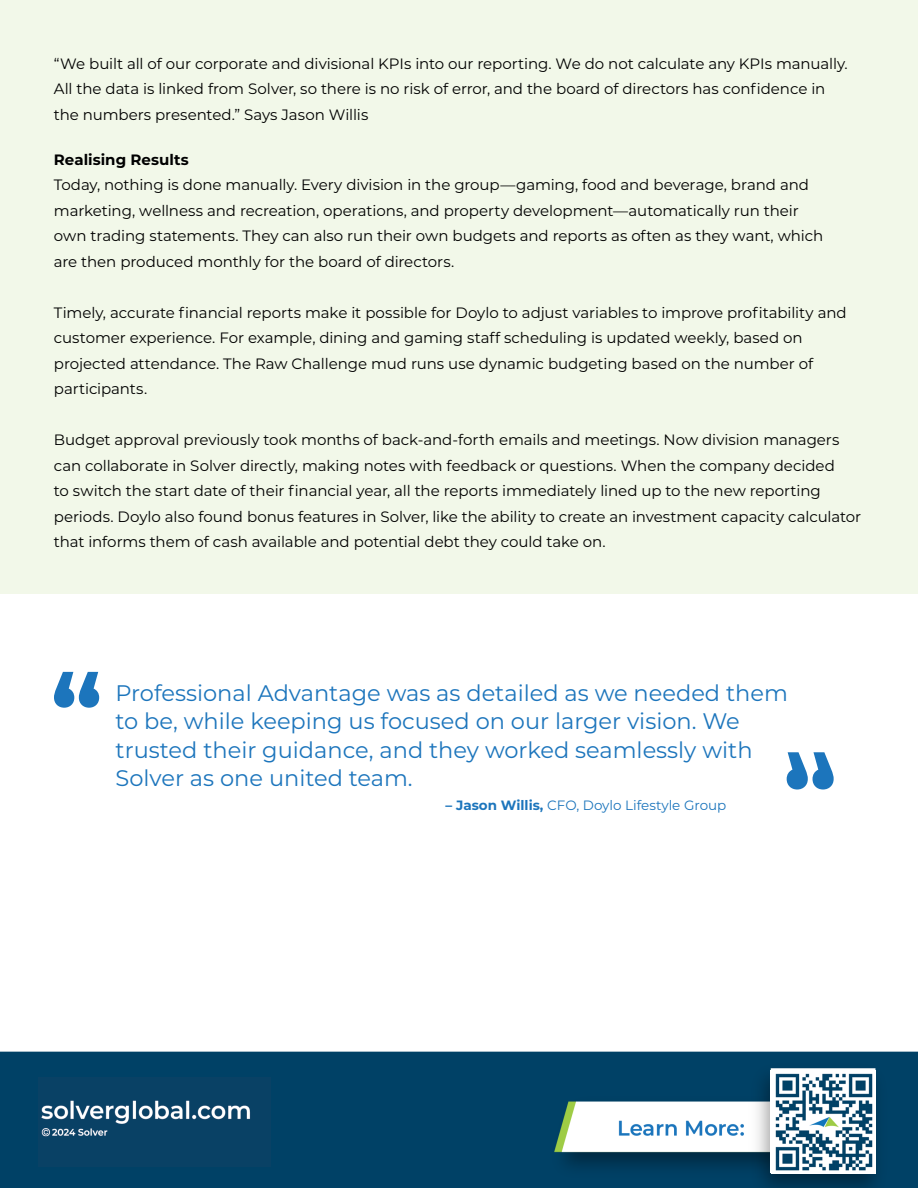
<style>
.page{position:relative;width:918px;height:1188px;background:#fff}
.page>*{position:absolute;margin:0;border:0;box-sizing:border-box;transform-origin:0 0}
.t1{font:22.5px/28.5px "Montserrat";color:#1c75bc}
.t2{font:15px/25.5px "Montserrat";letter-spacing:-.005em;color:#000}
.t3{font:700 15px "Montserrat";letter-spacing:.005em;color:#000}
.t4{font:13.5px "Montserrat";color:#1c75bc}
.s1{font-weight:700}
</style>
<div class="page">
<div style="left:0;top:0;width:918px;height:594px;background:#f2f8e9"></div>
<img style="left:0;top:1051px;width:918px;height:137px">
<img style="left:38px;top:1077px;width:232px;height:89px">
<img style="left:771px;top:1070px;width:104px;height:103px">
<svg style="left:54px;top:672px;width:45px;height:36px"></svg>
<svg style="left:787px;top:752px;width:47px;height:38px"></svg>
<p class="t2" style="left:54px;top:50px;width:795px">“We built all of our corporate and divisional KPIs into our reporting. We do not calculate any KPIs manually.<br>All the data is linked from Solver, so there is no risk of error, and the board of directors has confidence in the numbers presented.” Says Jason Willis</p>
<p class="t3" style="left:54px;top:148px;width:136px">Realising Results</p>
<p class="t2" style="left:54px;top:171px;width:771px">Today, nothing is done manually. Every division in the group—gaming, food and beverage, brand and marketing, wellness and recreation, operations, and property development—automatically run their own trading statements. They can also run their own budgets and reports as often as they want, which are then produced monthly for the board of directors.</p>
<p class="t2" style="left:54px;top:299px;width:794px">Timely, accurate financial reports make it possible for Doylo to adjust variables to improve profitability and customer experience. For example, dining and gaming staff scheduling is updated weekly, based on projected attendance. The Raw Challenge mud runs use dynamic budgeting based on the number of participants.</p>
<p class="t2" style="left:54px;top:426px;width:809px">Budget approval previously took months of back-and-forth emails and meetings. Now division managers can collaborate in Solver directly, making notes with feedback or questions. When the company decided<br>to switch the start date of their financial year, all the reports immediately lined up to the new reporting periods. Doylo also found bonus features in Solver, like the ability to create an investment capacity calculator that informs them of cash available and potential debt they could take on.</p>
<h1 class="t1" style="left:116px;top:678px;width:674px">Professional Advantage was as detailed as we needed them to be, while keeping us focused on our larger vision. We trusted their guidance, and they worked seamlessly with Solver as one united team.</h1>
<p class="t4" style="left:446px;top:796px;width:282px"><span class="s1">– Jason Willis,</span> CFO, Doylo Lifestyle Group</p>
</div>
